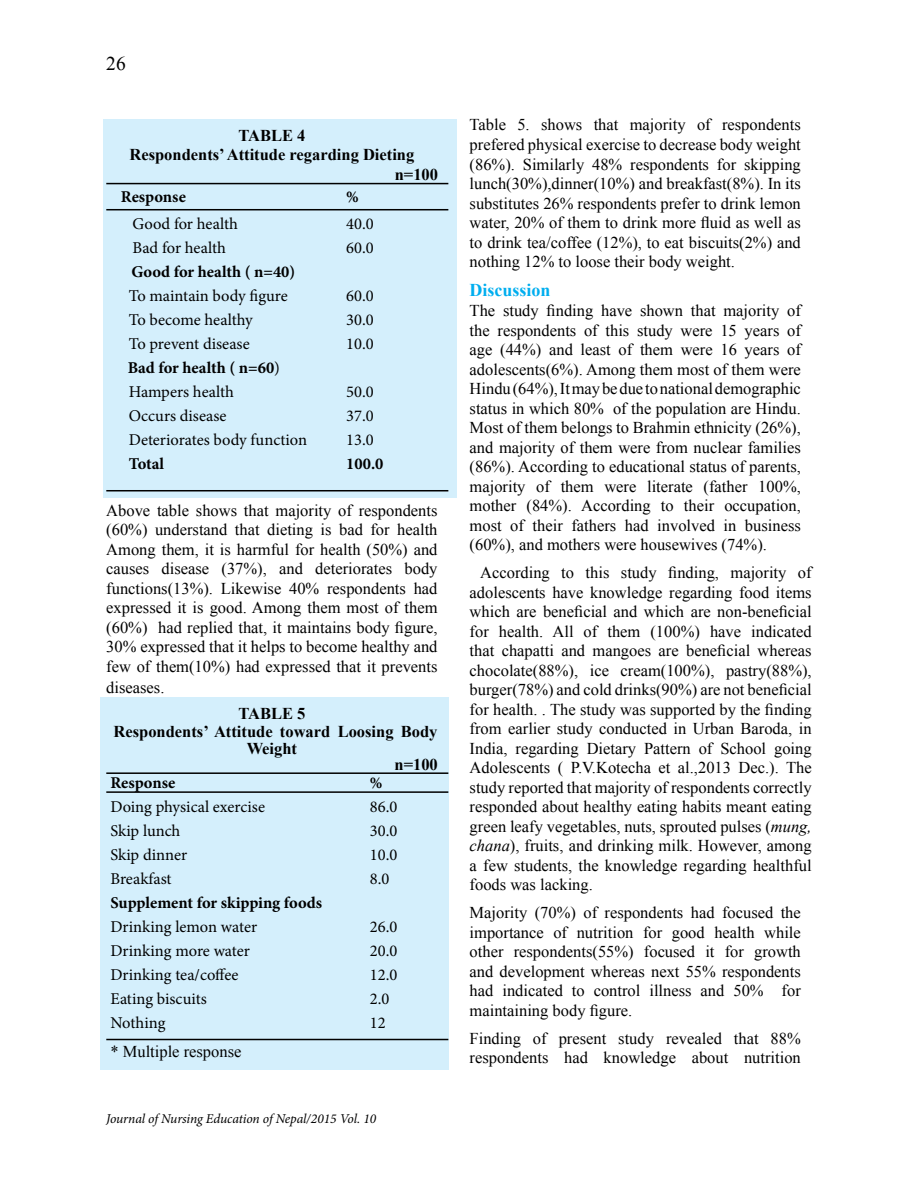
<style>
.page{position:relative;width:918px;height:1188px;background:#fff}
.page>*{position:absolute;margin:0;border:0;box-sizing:border-box;transform-origin:0 0}
.t1{font:19.5px "Times New Roman";color:#000}
.t2{font:700 18px "Times New Roman";color:#00aeef}
.t3{font:16.5px/19.5px "Times New Roman";color:#000;text-align:justify}
.t4{font:16.5px "Minion Pro";color:#000}
.t5{font:700 16.5px/24px "Minion Pro";color:#000}
.t6{font:700 16.5px/18px "Times New Roman";color:#000;text-align:center}
.t7{font:italic 13.5px "Minion Pro";letter-spacing:-.01em;color:#000}
.s1{font-weight:400}
.s2{font-style:italic}
</style>
<div class="page">
<div style="left:100px;top:697px;width:348px;height:373px;background:#d4effc"></div>
<div style="left:103px;top:119px;width:354px;height:378px;background:#d4effc"></div>
<hr style="left:106px;top:183px;width:342px;height:1px;background:#000">
<hr style="left:106px;top:209px;width:342px;height:1px;background:#000">
<hr style="left:106px;top:490px;width:342px;height:1px;background:#000">
<hr style="left:106px;top:1039px;width:342px;height:1px;background:#000">
<hr style="left:106px;top:772px;width:342px;height:2px;background:#000">
<hr style="left:106px;top:791px;width:342px;height:2px;background:#000">
<p class="t1" style="left:106px;top:50px;width:21px">26</p>
<p class="t6" style="left:238px;top:126px;width:69px">TABLE 4</p>
<p class="t6" style="left:129px;top:145px;width:286px">Respondents’ Attitude regarding Dieting</p>
<p class="t6" style="left:395px;top:165px;width:45px">n=100</p>
<p class="t5" style="left:121px;top:184px;width:66px">Response</p>
<p class="t5" style="left:346px;top:184px;width:14px">%</p>
<p class="t4" style="left:133px;top:213px;width:107px">Good for health</p>
<p class="t4" style="left:346px;top:213px;width:29px">40.0</p>
<p class="t4" style="left:133px;top:237px;width:95px">Bad for health</p>
<p class="t4" style="left:346px;top:237px;width:29px">60.0</p>
<p class="t5" style="left:131px;top:259px;width:166px">Good for health ( n=40)</p>
<p class="t4" style="left:129px;top:285px;width:161px">To maintain body figure</p>
<p class="t4" style="left:346px;top:285px;width:29px">60.0</p>
<p class="t4" style="left:129px;top:309px;width:126px">To become healthy</p>
<p class="t4" style="left:346px;top:309px;width:29px">30.0</p>
<p class="t4" style="left:129px;top:333px;width:123px">To prevent disease</p>
<p class="t4" style="left:346px;top:333px;width:29px">10.0</p>
<p class="t5" style="left:128px;top:355px;width:154px">Bad for health ( n=60<span class="s1">)<br>Hampers health</span></p>
<p class="t4" style="left:346px;top:381px;width:29px">50.0</p>
<p class="t4" style="left:129px;top:405px;width:99px">Occurs disease</p>
<p class="t4" style="left:346px;top:405px;width:29px">37.0</p>
<p class="t4" style="left:129px;top:429px;width:180px">Deteriorates body function</p>
<p class="t4" style="left:346px;top:429px;width:29px">13.0</p>
<p class="t5" style="left:129px;top:451px;width:37px">Total</p>
<p class="t5" style="left:346px;top:451px;width:39px">100.0</p>
<p class="t3" style="left:106px;top:500px;width:333px">Above table shows that majority of respondents (60%) understand that dieting is bad for health Among them, it is harmful for health (50%) and causes disease (37%), and deteriorates body functions(13%). Likewise 40% respondents had expressed it is good. Among them most of them (60%) had replied that, it maintains body figure, 30% expressed that it helps to become healthy and few of them(10%) had expressed that it prevents</p>
<p class="t3" style="left:106px;top:677px;width:60px">diseases.</p>
<p class="t6" style="left:114px;top:704px;width:325px">TABLE 5<br>Respondents’ Attitude toward Loosing Body</p>
<p class="t6" style="left:247px;top:739px;width:52px">Weight</p>
<p class="t6" style="left:395px;top:755px;width:45px">n=100</p>
<p class="t5" style="left:110px;top:771px;width:66px">Response</p>
<p class="t5" style="left:370px;top:771px;width:14px">%</p>
<p class="t4" style="left:110px;top:796px;width:156px">Doing physical exercise</p>
<p class="t4" style="left:370px;top:796px;width:29px">86.0</p>
<p class="t4" style="left:110px;top:820px;width:71px">Skip lunch</p>
<p class="t4" style="left:370px;top:820px;width:29px">30.0</p>
<p class="t4" style="left:110px;top:844px;width:78px">Skip dinner</p>
<p class="t4" style="left:370px;top:844px;width:29px">10.0</p>
<p class="t4" style="left:110px;top:868px;width:63px">Breakfast</p>
<p class="t4" style="left:370px;top:868px;width:21px">8.0</p>
<p class="t5" style="left:110px;top:891px;width:213px">Supplement for skipping foods</p>
<p class="t4" style="left:110px;top:916px;width:148px">Drinking lemon water</p>
<p class="t4" style="left:370px;top:916px;width:29px">26.0</p>
<p class="t4" style="left:110px;top:940px;width:141px">Drinking more water</p>
<p class="t4" style="left:370px;top:940px;width:29px">20.0</p>
<p class="t4" style="left:110px;top:964px;width:130px">Drinking tea/coffee</p>
<p class="t4" style="left:370px;top:964px;width:29px">12.0</p>
<p class="t4" style="left:110px;top:988px;width:98px">Eating biscuits</p>
<p class="t4" style="left:370px;top:988px;width:21px">2.0</p>
<p class="t4" style="left:110px;top:1012px;width:57px">Nothing</p>
<p class="t4" style="left:370px;top:1012px;width:17px">12</p>
<p class="t3" style="left:110px;top:1042px;width:133px">* Multiple response</p>
<p class="t7" style="left:106px;top:1110px;width:272px">Journal of Nursing Education of Nepal/2015 Vol. 10</p>
<p class="t3" style="left:470px;top:115px;width:333px">Table 5. shows that majority of respondents prefered physical exercise to decrease body weight (86%). Similarly 48% respondents for skipping lunch(30%),dinner(10%) and breakfast(8%). In its substitutes 26% respondents prefer to drink lemon water, 20% of them to drink more fluid as well as to drink tea/coffee (12%), to eat biscuits(2%) and nothing 12% to loose their body weight.</p>
<p class="t2" style="left:470px;top:278px;width:83px">Discussion</p>
<p class="t3" style="left:470px;top:300px;width:333px">The study finding have shown that majority of the respondents of this study were 15 years of age (44%) and least of them were 16 years of adolescents(6%). Among them most of them were Hindu (64%), It may be due to national demographic status in which 80% of the population are Hindu.<br>Most of them belongs to Brahmin ethnicity (26%), and majority of them were from nuclear families (86%). According to educational status of parents, majority of them were literate (father 100%, mother (84%). According to their occupation, most of their fathers had involved in business (60%), and mothers were housewives (74%).</p>
<p class="t3" style="left:470px;top:563px;width:344px;text-indent:11px">According to this study finding, majority of adolescents have knowledge regarding food items which are beneficial and which are non-beneficial for health. All of them (100%) have indicated that chapatti and mangoes are beneficial whereas chocolate(88%), ice cream(100%), pastry(88%), burger(78%) and cold drinks(90%) are not beneficial for health. . The study was supported by the finding from earlier study conducted in Urban Baroda, in India, regarding Dietary Pattern of School going Adolescents ( P.V.Kotecha et al.,2013 Dec.). The study reported that majority of respondents correctly responded about healthy eating habits meant eating green leafy vegetables, nuts, sprouted pulses (<span class="s2">mung, chana</span>), fruits, and drinking milk. However, among a few students, the knowledge regarding healthful foods was lacking.</p>
<p class="t3" style="left:470px;top:903px;width:333px">Majority (70%) of respondents had focused the importance of nutrition for good health while other respondents(55%) focused it for growth and development whereas next 55% respondents had indicated to control illness and 50% for maintaining body figure.</p>
<p class="t3" style="left:470px;top:1028px;width:333px">Finding of present study revealed that 88% respondents had knowledge about nutrition</p>
</div>
